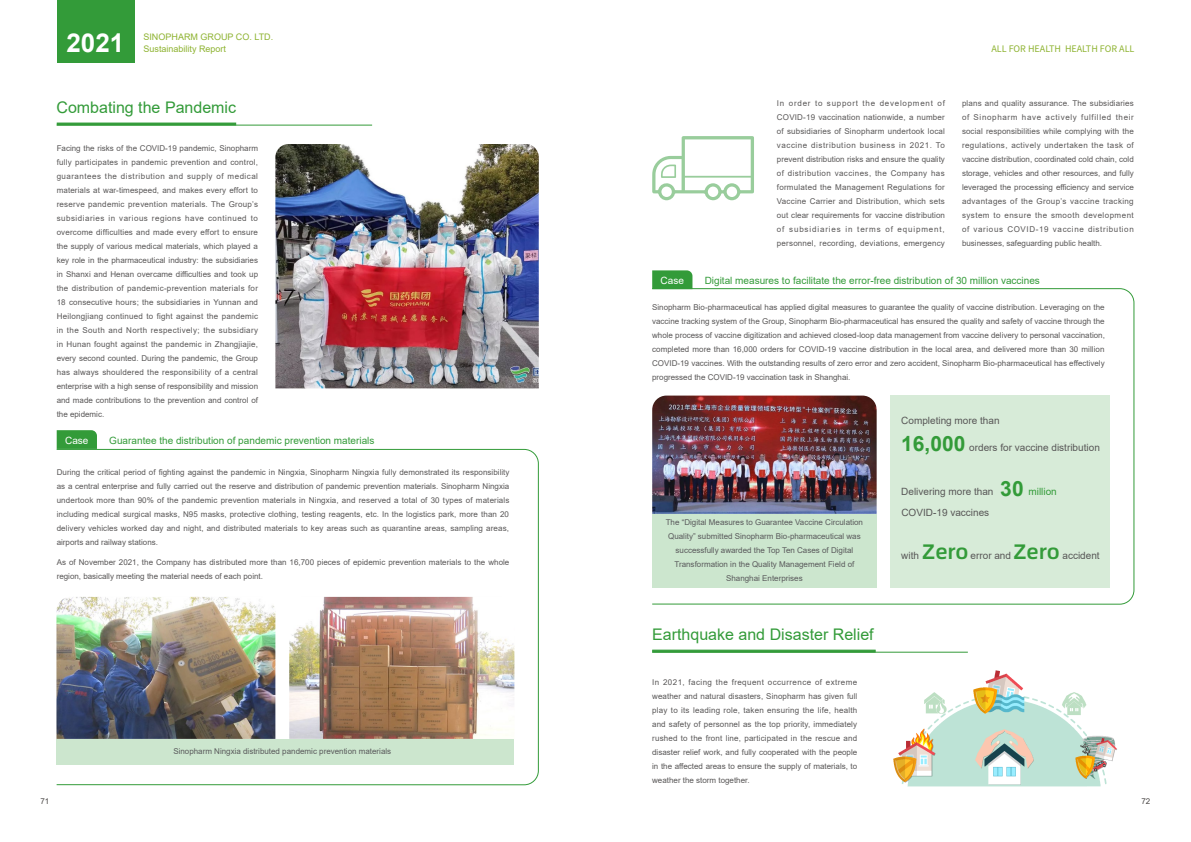
<style>
.page{position:relative;width:1191px;height:842px;background:#fff}
.page>*{position:absolute;margin:0;border:0;box-sizing:border-box;transform-origin:0 0}
.t1{font:700 26px "Arial";color:#fff}
.t2{font:21px "Alibaba Pu Hui Ti M";color:#339b39}
.t3{font:16px "Arial";color:#339b39}
.t4{font:10px "Arial";color:#339b39}
.t5{font:10px "Arial";color:#585757}
.t6{font:10px "Arial";color:#fff}
.t7{font:9px "Arial";color:#8eb331}
.t8{font:9px "Source Han Sans CN";color:#8eb331}
.t9{font:8px/14px "Arial";color:#595757;text-align:justify}
.t10{font:8px/14px "Arial";color:#5a5a5c;text-align:center}
.t11{font:8px "Arial";color:#4c4948}
.s1{font-weight:700;font-size:21px;color:#339b39}
</style>
<div class="page">
<div style="left:57px;top:0;width:78px;height:62px;background:#339b39"></div>
<hr style="left:57px;top:125px;width:315px;height:1px;background:#339b39">
<hr style="left:57px;top:123px;width:179px;height:2px;background:#339b39">
<svg style="left:57px;top:430px;width:40px;height:18px"></svg>
<svg style="left:56px;top:448px;width:483px;height:338px"></svg>
<svg style="left:652px;top:270px;width:40px;height:18px"></svg>
<hr style="left:652px;top:652px;width:316px;height:1px;background:#339b39">
<div style="left:652px;top:650px;width:223px;height:3px;background:#339b39;border:1px solid #339b39"></div>
<img style="left:275px;top:144px;width:264px;height:244px">
<img style="left:56px;top:597px;width:219px;height:142px">
<img style="left:289px;top:597px;width:225px;height:142px">
<img style="left:893px;top:670px;width:194px;height:117px">
<img style="left:1087px;top:736px;width:30px;height:51px">
<svg style="left:652px;top:288px;width:483px;height:317px"></svg>
<svg style="left:652px;top:136px;width:102px;height:64px"></svg>
<h1 class="t1" style="left:66px;top:24px;width:59px">2021</h1>
<p class="t7" style="left:143px;top:31px;width:131px">SINOPHARM GROUP CO. LTD.</p>
<p class="t7" style="left:143px;top:43px;width:84px">Sustainability Report</p>
<h3 class="t3" style="left:56px;top:96px;width:181px">Combating the Pandemic</h3>
<p class="t9" style="left:57px;top:141px;width:203px">Facing the risks of the COVID-19 pandemic, Sinopharm fully participates in pandemic prevention and control, guarantees the distribution and supply of medical materials at war-timespeed, and makes every effort to reserve pandemic prevention materials. The Group’s subsidiaries in various regions have continued to overcome difficulties and made every effort to ensure the supply of various medical materials, which played a key role in the pharmaceutical industry: the subsidiaries in Shanxi and Henan overcame difficulties and took up the distribution of pandemic-prevention materials for 18 consecutive hours; the subsidiaries in Yunnan and Heilongjiang continued to fight against the pandemic in the South and North respectively; the subsidiary in Hunan fought against the pandemic in Zhangjiajie, every second counted. During the pandemic, the Group has always shouldered the responsibility of a central enterprise with a high sense of responsibility and mission and made contributions to the prevention and control of the epidemic.</p>
<p class="t6" style="left:65px;top:434px;width:25px">Case</p>
<p class="t4" style="left:109px;top:434px;width:267px">Guarantee the distribution of pandemic prevention materials</p>
<p class="t9" style="left:57px;top:465px;width:454px">During the critical period of fighting against the pandemic in Ningxia, Sinopharm Ningxia fully demonstrated its responsibility as a central enterprise and fully carried out the reserve and distribution of pandemic prevention materials. Sinopharm Ningxia undertook more than 90% of the pandemic prevention materials in Ningxia, and reserved a total of 30 types of materials including medical surgical masks, N95 masks, protective clothing, testing reagents, etc. In the logistics park, more than 20 delivery vehicles worked day and night, and distributed materials to key areas such as quarantine areas, sampling areas, airports and railway stations.</p>
<p class="t9" style="left:57px;top:555px;width:454px">As of November 2021, the Company has distributed more than 16,700 pieces of epidemic prevention materials to the whole region, basically meeting the material needs of each point.</p>
<p class="t10" style="left:173px;top:744px;width:219px">Sinopharm Ningxia distributed pandemic prevention materials</p>
<p class="t8" style="left:991px;top:44px;width:144px">ALL FOR HEALTH HEALTH FOR ALL</p>
<p class="t9" style="left:777px;top:96px;width:169px">In order to support the development of COVID-19 vaccination nationwide, a number of subsidiaries of Sinopharm undertook local vaccine distribution business in 2021. To prevent distribution risks and ensure the quality of distribution vaccines, the Company has formulated the Management Regulations for Vaccine Carrier and Distribution, which sets out clear requirements for vaccine distribution of subsidiaries in terms of equipment, personnel, recording, deviations, emergency</p>
<p class="t9" style="left:962px;top:96px;width:173px">plans and quality assurance. The subsidiaries of Sinopharm have actively fulfilled their social responsibilities while complying with the regulations, actively undertaken the task of vaccine distribution, coordinated cold chain, cold storage, vehicles and other resources, and fully leveraged the processing efficiency and service advantages of the Group’s vaccine tracking system to ensure the smooth development of various COVID-19 vaccine distribution businesses, safeguarding public health.</p>
<p class="t6" style="left:660px;top:274px;width:25px">Case</p>
<p class="t4" style="left:704px;top:274px;width:337px">Digital measures to facilitate the error-free distribution of 30 million vaccines</p>
<p class="t9" style="left:652px;top:300px;width:454px">Sinopharm Bio-pharmaceutical has applied digital measures to guarantee the quality of vaccine distribution. Leveraging on the vaccine tracking system of the Group, Sinopharm Bio-pharmaceutical has ensured the quality and safety of vaccine through the whole process of vaccine digitization and achieved closed-loop data management from vaccine delivery to personal vaccination, completed more than 16,000 orders for COVID-19 vaccine distribution in the local area, and delivered more than 30 million COVID-19 vaccines. With the outstanding results of zero error and zero accident, Sinopharm Bio-pharmaceutical has effectively progressed the COVID-19 vaccination task in Shanghai.</p>
<p class="t5" style="left:901px;top:413px;width:100px">Completing more than</p>
<p class="t5" style="left:901px;top:440px;width:200px"><span class="s1">16,000</span> orders for vaccine distribution</p>
<p class="t5" style="left:901px;top:484px;width:124px">Delivering more than <span class="s1">30</span></p>
<p class="t4" style="left:1028px;top:484px;width:30px">million</p>
<p class="t10" style="left:666px;top:515px;width:199px">The “Digital Measures to Guarantee Vaccine Circulation Quality” submitted Sinopharm Bio-pharmaceutical was successfully awarded the Top Ten Cases of Digital Transformation in the Quality Management Field of Shanghai Enterprises</p>
<h3 class="t3" style="left:652px;top:623px;width:223px">Earthquake and Disaster Relief</h3>
<p class="t9" style="left:652px;top:675px;width:207px">In 2021, facing the frequent occurrence of extreme weather and natural disasters, Sinopharm has given full play to its leading role, taken ensuring the life, health and safety of personnel as the top priority, immediately rushed to the front line, participated in the rescue and disaster relief work, and fully cooperated with the people in the affected areas to ensure the supply of materials, to weather the storm together.</p>
<p class="t5" style="left:901px;top:505px;width:89px">COVID-19 vaccines</p>
<h2 class="t2" style="left:922px;top:536px;width:48px">Zero</h2>
<p class="t5" style="left:1062px;top:549px;width:39px">accident</p>
<h2 class="t2" style="left:1013px;top:536px;width:48px">Zero</h2>
<p class="t5" style="left:901px;top:549px;width:19px">with</p>
<p class="t5" style="left:970px;top:549px;width:42px">error and</p>
<p class="t11" style="left:40px;top:795px;width:10px">71</p>
<p class="t11" style="left:1141px;top:795px;width:10px">72</p>
</div>
